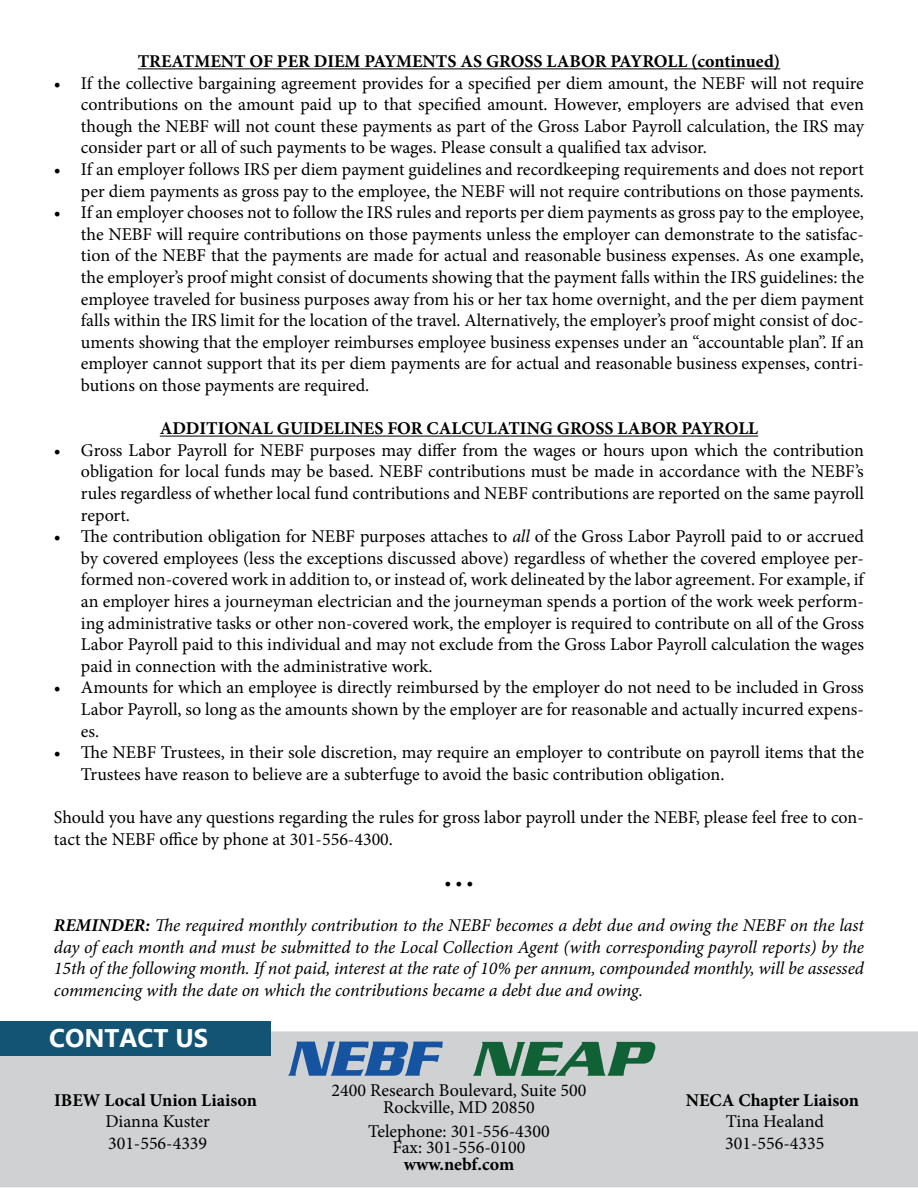
<style>
.page{position:relative;width:918px;height:1188px;background:#fff}
.page>*{position:absolute;margin:0;border:0;box-sizing:border-box;transform-origin:0 0}
.t1{font:700 25.5px "Ebrima";color:#fff}
.t2{font:18px/21.6px "Minion Pro";color:#000;text-align:justify}
.t3{font:italic 18px/21.6px "Minion Pro";letter-spacing:-.01em;color:#000;text-align:justify}
.t4{font:700 18px "Minion Pro";color:#000}
.s1{font-style:italic}
.s2{font-weight:700}
</style>
<div class="page">
<div style="left:1px;top:1032px;width:916px;height:155px;background:#cfd1d2"></div>
<div style="left:0;top:1031px;width:918px;height:156px;border:2px solid #cfd1d2"></div>
<svg style="left:288px;top:1042px;width:155px;height:34px"></svg>
<svg style="left:473px;top:1042px;width:183px;height:34px"></svg>
<div style="left:0;top:1021px;width:271px;height:34px;background:#135475"></div>
<hr style="left:138px;top:68px;width:642px;height:1px;background:#000">
<hr style="left:160px;top:436px;width:598px;height:1px;background:#000">
<p class="t4" style="left:138px;top:49px;width:644px">TREATMENT OF PER DIEM PAYMENTS AS GROSS LABOR PAYROLL (continued)</p>
<p class="t2" style="left:81px;top:72px;width:785px;text-indent:-27px">• If the collective bargaining agreement provides for a specified per diem amount, the NEBF will not require contributions on the amount paid up to that specified amount. However, employers are advised that even though the NEBF will not count these payments as part of the Gross Labor Payroll calculation, the IRS may consider part or all of such payments to be wages. Please consult a qualified tax advisor.</p>
<p class="t2" style="left:54px;top:159px;width:812px;text-align:right">• If an employer follows IRS per diem payment guidelines and recordkeeping requirements and does not report per diem payments as gross pay to the employee, the NEBF will not require contributions on those payments.</p>
<p class="t2" style="left:81px;top:202px;width:785px;text-indent:-27px">• If an employer chooses not to follow the IRS rules and reports per diem payments as gross pay to the employee, the NEBF will require contributions on those payments unless the employer can demonstrate to the satisfac&shy;tion of the NEBF that the payments are made for actual and reasonable business expenses. As one example, the employer’s proof might consist of documents showing that the payment falls within the IRS guidelines: the employee traveled for business purposes away from his or her tax home overnight, and the per diem payment falls within the IRS limit for the location of the travel. Alternatively, the employer’s proof might consist of doc&shy;uments showing that the employer reimburses employee business expenses under an “accountable plan”. If an employer cannot support that its per diem payments are for actual and reasonable business expenses, contri&shy;butions on those payments are required.</p>
<p class="t4" style="left:160px;top:416px;width:600px">ADDITIONAL GUIDELINES FOR CALCULATING GROSS LABOR PAYROLL</p>
<p class="t2" style="left:81px;top:439px;width:785px;text-indent:-27px">• Gross Labor Payroll for NEBF purposes may differ from the wages or hours upon which the contribution obligation for local funds may be based. NEBF contributions must be made in accordance with the NEBF’s rules regardless of whether local fund contributions and NEBF contributions are reported on the same payroll report.</p>
<p class="t2" style="left:81px;top:526px;width:784px;text-indent:-27px">• The contribution obligation for NEBF purposes attaches to <span class="s1">all</span> of the Gross Labor Payroll paid to or accrued by covered employees (less the exceptions discussed above) regardless of whether the covered employee per&shy;formed non-covered work in addition to, or instead of, work delineated by the labor agreement. For example, if an employer hires a journeyman electrician and the journeyman spends a portion of the work week perform&shy;ing administrative tasks or other non-covered work, the employer is required to contribute on all of the Gross Labor Payroll paid to this individual and may not exclude from the Gross Labor Payroll calculation the wages paid in connection with the administrative work.</p>
<p class="t2" style="left:81px;top:677px;width:784px;text-indent:-27px">• Amounts for which an employee is directly reimbursed by the employer do not need to be included in Gross Labor Payroll, so long as the amounts shown by the employer are for reasonable and actually incurred expens&shy;es.</p>
<p class="t2" style="left:81px;top:742px;width:785px;text-indent:-27px">• The NEBF Trustees, in their sole discretion, may require an employer to contribute on payroll items that the<br>Trustees have reason to believe are a subterfuge to avoid the basic contribution obligation.</p>
<p class="t2" style="left:54px;top:807px;width:811px">Should you have any questions regarding the rules for gross labor payroll under the NEBF, please feel free to con&shy;tact the NEBF office by phone at 301-556-4300.</p>
<p class="t2" style="left:444px;top:871px;width:31px">• • •</p>
<p class="t3" style="left:54px;top:915px;width:812px"><span class="s2">REMINDER:</span> The required monthly contribution to the NEBF becomes a debt due and owing the NEBF on the last day of each month and must be submitted to the Local Collection Agent (with corresponding payroll reports) by the 15th of the following month. If not paid, interest at the rate of 10% per annum, compounded monthly, will be assessed commencing with the date on which the contributions became a debt due and owing.</p>
<h1 class="t1" style="left:49px;top:1019px;width:160px">CONTACT US</h1>
<p class="t4" style="left:54px;top:1087px;width:204px">IBEW Local Union Liaison</p>
<p class="t2" style="left:105px;top:1111px;width:106px">Dianna Kuster<br>301-556-4339</p>
<p class="t2" style="left:332px;top:1082px;width:256px;line-height:16.5px;text-align:center">2400 Research Boulevard, Suite 500<br>Rockville, MD 20850</p>
<p class="t2" style="left:368px;top:1123px;width:183px;line-height:16.5px;text-align:center">Telephone: 301-556-4300<br>Fax: 301-556-0100</p>
<p class="t4" style="left:404px;top:1151px;width:112px">www.nebf.com</p>
<p class="t4" style="left:686px;top:1087px;width:175px">NECA Chapter Liaison</p>
<p class="t2" style="left:725px;top:1111px;width:101px">Tina Healand<br>301-556-4335</p>
</div>
